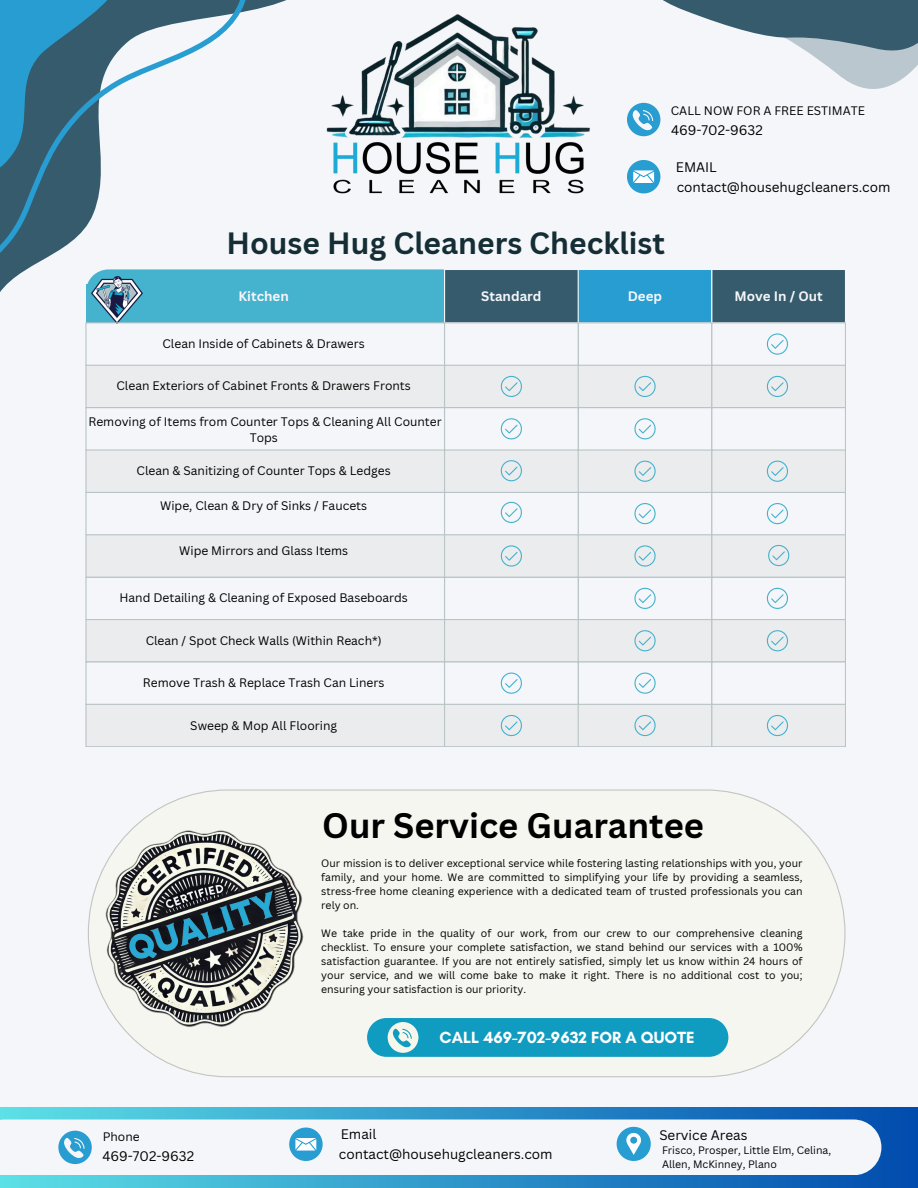
<style>
.page{position:relative;width:918px;height:1188px;background:#f4f6f9}
.page>*{position:absolute;margin:0;border:0;box-sizing:border-box;transform-origin:0 0}
.t1{font:700 34.5px "Canva Sans";color:#000}
.t2{font:700 30px "Canva Sans";color:#152e36}
.t3{font:700 16.5px "Glacial Indifference";color:#fff}
.t4{font:13.5px "Canva Sans";color:#000}
.t5{font:700 13.35px "Canva Sans";color:#f4f6f9}
.t6{font:12px/16px "Canva Sans";color:#000;text-align:center}
.t7{font:10.5px/14px "Canva Sans";color:#000;text-align:justify}
</style>
<div class="page">
<svg style="left:0;top:0;width:254px;height:292px"></svg>
<svg style="left:663px;top:0;width:255px;height:89px"></svg>
<img style="left:326px;top:14px;width:264px;height:180px">
<svg style="left:86px;top:284px;width:380px;height:39px"></svg>
<svg style="left:86px;top:269px;width:759px;height:53px;background:#4090ac"></svg>
<div style="left:445px;top:323px;width:133px;height:42px;border:1px solid #b9c4c7"></div>
<div style="left:86px;top:323px;width:359px;height:42px;border:1px solid #b9c4c7"></div>
<div style="left:578px;top:323px;width:134px;height:42px;border:1px solid #b9c4c7"></div>
<div style="left:712px;top:323px;width:134px;height:42px;border:1px solid #b9c4c7"></div>
<svg style="left:767px;top:333px;width:21px;height:22px"></svg>
<div style="left:445px;top:365px;width:133px;height:43px;background:#ebeced"></div>
<div style="left:445px;top:365px;width:133px;height:43px;border:1px solid #b9c4c7"></div>
<svg style="left:501px;top:376px;width:21px;height:21px"></svg>
<div style="left:86px;top:365px;width:359px;height:43px;background:#ebeced"></div>
<div style="left:86px;top:365px;width:359px;height:43px;border:1px solid #b9c4c7"></div>
<div style="left:578px;top:365px;width:134px;height:43px;background:#ebeced"></div>
<div style="left:578px;top:365px;width:134px;height:43px;border:1px solid #b9c4c7"></div>
<div style="left:712px;top:365px;width:133px;height:43px;background:#ebeced"></div>
<div style="left:712px;top:365px;width:134px;height:43px;border:1px solid #b9c4c7"></div>
<svg style="left:767px;top:376px;width:21px;height:21px"></svg>
<svg style="left:634px;top:376px;width:22px;height:21px"></svg>
<div style="left:445px;top:408px;width:133px;height:42px;border:1px solid #b9c4c7"></div>
<svg style="left:501px;top:418px;width:21px;height:21px"></svg>
<div style="left:86px;top:408px;width:359px;height:42px;border:1px solid #b9c4c7"></div>
<div style="left:578px;top:408px;width:134px;height:42px;border:1px solid #b9c4c7"></div>
<div style="left:712px;top:408px;width:134px;height:42px;border:1px solid #b9c4c7"></div>
<svg style="left:634px;top:418px;width:22px;height:21px"></svg>
<div style="left:445px;top:450px;width:133px;height:42px;background:#ebeced"></div>
<div style="left:445px;top:450px;width:133px;height:42px;border:1px solid #b9c4c7"></div>
<div style="left:86px;top:450px;width:359px;height:42px;background:#ebeced"></div>
<div style="left:86px;top:450px;width:359px;height:42px;border:1px solid #b9c4c7"></div>
<div style="left:578px;top:450px;width:134px;height:42px;background:#ebeced"></div>
<div style="left:578px;top:450px;width:134px;height:42px;border:1px solid #b9c4c7"></div>
<div style="left:712px;top:450px;width:133px;height:42px;background:#ebeced"></div>
<div style="left:712px;top:450px;width:134px;height:42px;border:1px solid #b9c4c7"></div>
<svg style="left:767px;top:461px;width:21px;height:21px"></svg>
<svg style="left:634px;top:461px;width:22px;height:21px"></svg>
<div style="left:445px;top:492px;width:133px;height:43px;border:1px solid #b9c4c7"></div>
<div style="left:86px;top:492px;width:359px;height:43px;border:1px solid #b9c4c7"></div>
<div style="left:578px;top:492px;width:134px;height:43px;border:1px solid #b9c4c7"></div>
<div style="left:712px;top:492px;width:134px;height:43px;border:1px solid #b9c4c7"></div>
<svg style="left:767px;top:503px;width:21px;height:21px"></svg>
<svg style="left:634px;top:503px;width:22px;height:21px"></svg>
<div style="left:445px;top:535px;width:133px;height:42px;background:#ebeced"></div>
<div style="left:445px;top:535px;width:133px;height:42px;border:1px solid #b9c4c7"></div>
<svg style="left:501px;top:545px;width:21px;height:22px"></svg>
<div style="left:86px;top:535px;width:359px;height:42px;background:#ebeced"></div>
<div style="left:86px;top:535px;width:359px;height:42px;border:1px solid #b9c4c7"></div>
<div style="left:578px;top:535px;width:134px;height:42px;background:#ebeced"></div>
<div style="left:578px;top:535px;width:134px;height:42px;border:1px solid #b9c4c7"></div>
<div style="left:712px;top:535px;width:133px;height:42px;background:#ebeced"></div>
<div style="left:712px;top:535px;width:134px;height:42px;border:1px solid #b9c4c7"></div>
<svg style="left:634px;top:545px;width:22px;height:22px"></svg>
<div style="left:445px;top:577px;width:133px;height:43px;border:1px solid #b9c4c7"></div>
<svg style="left:767px;top:588px;width:21px;height:21px"></svg>
<div style="left:86px;top:577px;width:359px;height:43px;border:1px solid #b9c4c7"></div>
<div style="left:578px;top:577px;width:134px;height:43px;border:1px solid #b9c4c7"></div>
<div style="left:712px;top:577px;width:134px;height:43px;border:1px solid #b9c4c7"></div>
<svg style="left:634px;top:588px;width:22px;height:21px"></svg>
<div style="left:445px;top:620px;width:133px;height:42px;background:#ebeced"></div>
<div style="left:445px;top:620px;width:133px;height:42px;border:1px solid #b9c4c7"></div>
<div style="left:86px;top:620px;width:359px;height:42px;background:#ebeced"></div>
<div style="left:86px;top:620px;width:359px;height:42px;border:1px solid #b9c4c7"></div>
<div style="left:578px;top:620px;width:134px;height:42px;background:#ebeced"></div>
<div style="left:578px;top:620px;width:134px;height:42px;border:1px solid #b9c4c7"></div>
<div style="left:712px;top:620px;width:133px;height:42px;background:#ebeced"></div>
<div style="left:712px;top:620px;width:134px;height:42px;border:1px solid #b9c4c7"></div>
<svg style="left:767px;top:630px;width:21px;height:21px"></svg>
<svg style="left:634px;top:630px;width:22px;height:21px"></svg>
<div style="left:445px;top:662px;width:133px;height:42px;border:1px solid #b9c4c7"></div>
<svg style="left:501px;top:673px;width:21px;height:21px"></svg>
<div style="left:86px;top:662px;width:359px;height:42px;border:1px solid #b9c4c7"></div>
<div style="left:578px;top:662px;width:134px;height:42px;border:1px solid #b9c4c7"></div>
<div style="left:712px;top:662px;width:134px;height:42px;border:1px solid #b9c4c7"></div>
<svg style="left:634px;top:673px;width:22px;height:21px"></svg>
<div style="left:445px;top:704px;width:133px;height:43px;background:#ebeced"></div>
<div style="left:445px;top:704px;width:133px;height:43px;border:1px solid #b9c4c7"></div>
<svg style="left:501px;top:715px;width:21px;height:21px"></svg>
<div style="left:86px;top:704px;width:359px;height:43px;background:#ebeced"></div>
<div style="left:86px;top:704px;width:359px;height:43px;border:1px solid #b9c4c7"></div>
<div style="left:578px;top:704px;width:134px;height:43px;background:#ebeced"></div>
<div style="left:578px;top:704px;width:134px;height:43px;border:1px solid #b9c4c7"></div>
<div style="left:712px;top:704px;width:133px;height:43px;background:#ebeced"></div>
<div style="left:712px;top:704px;width:134px;height:43px;border:1px solid #b9c4c7"></div>
<svg style="left:767px;top:715px;width:21px;height:21px"></svg>
<svg style="left:634px;top:715px;width:22px;height:21px"></svg>
<svg style="left:627px;top:103px;width:33px;height:33px"></svg>
<svg style="left:627px;top:160px;width:33px;height:33px"></svg>
<svg style="left:501px;top:460px;width:21px;height:21px"></svg>
<svg style="left:768px;top:545px;width:21px;height:21px"></svg>
<svg style="left:501px;top:502px;width:21px;height:21px"></svg>
<div style="left:0;top:1107px;width:918px;height:81px;background:linear-gradient(to right,#5de0e6,#014bad)"></div>
<svg style="left:0;top:1119px;width:881px;height:56px"></svg>
<svg style="left:58px;top:1131px;width:34px;height:33px"></svg>
<svg style="left:289px;top:1128px;width:34px;height:33px"></svg>
<svg style="left:617px;top:1127px;width:33px;height:34px"></svg>
<svg style="left:88px;top:789px;width:758px;height:288px"></svg>
<img style="left:102px;top:827px;width:204px;height:203px">
<svg style="left:367px;top:1018px;width:361px;height:39px;background:#1fa2c3"></svg>
<p class="t6" style="left:671px;top:102px;width:196px">CALL NOW FOR A FREE ESTIMATE</p>
<p class="t4" style="left:671px;top:120px;width:93px">469-702-9632</p>
<p class="t4" style="left:676px;top:158px;width:43px">EMAIL</p>
<p class="t4" style="left:677px;top:178px;width:215px">contact@househugcleaners.com</p>
<p class="t2" style="left:227px;top:222px;width:440px">House Hug Cleaners Checklist</p>
<p class="t5" style="left:238px;top:287px;width:52px">Kitchen</p>
<p class="t5" style="left:481px;top:287px;width:62px">Standard</p>
<p class="t5" style="left:628px;top:287px;width:36px">Deep</p>
<p class="t5" style="left:734px;top:287px;width:90px">Move In / Out</p>
<h6 class="t6" style="left:163px;top:335px;width:204px">Clean Inside of Cabinets &amp; Drawers</h6>
<p class="t6" style="left:117px;top:378px;width:296px">Clean Exteriors of Cabinet Fronts &amp; Drawers Fronts</p>
<h4 class="t6" style="left:88px;top:414px;width:355px">Removing of Items from Counter Tops &amp; Cleaning All Counter<br>Tops</h4>
<h6 class="t6" style="left:137px;top:463px;width:256px">Clean &amp; Sanitizing of Counter Tops &amp; Ledges</h6>
<h2 class="t6" style="left:160px;top:497px;width:209px">Wipe, Clean &amp; Dry of Sinks / Faucets</h2>
<p class="t6" style="left:179px;top:542px;width:170px">Wipe Mirrors and Glass Items</p>
<h5 class="t6" style="left:119px;top:590px;width:290px">Hand Detailing &amp; Cleaning of Exposed Baseboards</h5>
<h5 class="t6" style="left:146px;top:632px;width:238px">Clean / Spot Check Walls (Within Reach*)</h5>
<h5 class="t6" style="left:143px;top:674px;width:243px">Remove Trash &amp; Replace Trash Can Liners</h5>
<h5 class="t6" style="left:190px;top:717px;width:148px">Sweep &amp; Mop All Flooring</h5>
<p class="t6" style="left:103px;top:1129px;width:38px">Phone</p>
<p class="t4" style="left:102px;top:1147px;width:93px">469-702-9632</p>
<p class="t1" style="left:322px;top:802px;width:383px">Our Service Guarantee</p>
<p class="t7" style="left:321px;top:856px;width:483px">Our mission is to deliver exceptional service while fostering lasting relationships with you, your family, and your home. We are committed to simplifying your life by providing a seamless, stress-free home cleaning experience with a dedicated team of trusted professionals you can rely on.</p>
<p class="t7" style="left:321px;top:926px;width:483px">We take pride in the quality of our work, from our crew to our comprehensive cleaning checklist. To ensure your complete satisfaction, we stand behind our services with a 100% satisfaction guarantee. If you are not entirely satisfied, simply let us know within 24 hours of your service, and we will come bake to make it right. There is no additional cost to you; ensuring your satisfaction is our priority.</p>
<p class="t3" style="left:440px;top:1027px;width:257px">CALL 469-702-9632 FOR A QUOTE</p>
<p class="t4" style="left:341px;top:1124px;width:37px">Email</p>
<p class="t4" style="left:339px;top:1144px;width:215px">contact@househugcleaners.com</p>
<p class="t4" style="left:659px;top:1125px;width:90px">Service Areas</p>
<p class="t7" style="left:662px;top:1143px;width:171px">Frisco, Prosper, Little Elm, Celina,</p>
<p class="t7" style="left:662px;top:1157px;width:116px">Allen, McKinney, Plano</p>
</div>
